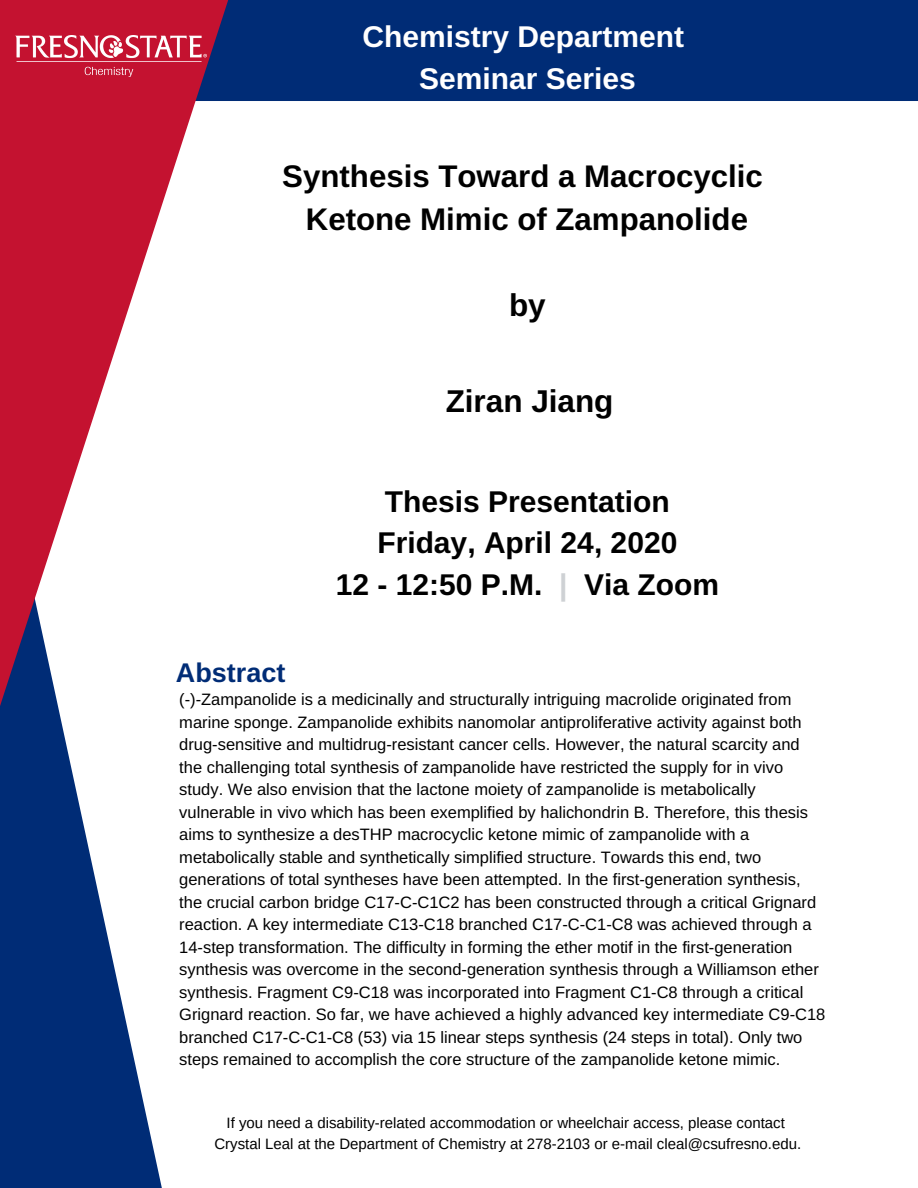
<style>
.page{position:relative;width:918px;height:1188px;background:#fff}
.page>*{position:absolute;margin:0;border:0;box-sizing:border-box;transform-origin:0 0}
.t1{font:700 36px/50.2px "Arimo";color:#fff;text-align:center}
.t2{font:700 31.5px "Arimo";color:#000}
.t3{font:700 31.2px/43.5px "Arimo";color:#000;text-align:center}
.t4{font:700 30px/41.7px "Arimo";color:#000;text-align:center}
.t5{font:700 30px/41.7px "Arimo";color:#fff;text-align:center}
.t6{font:700 27px "Arimo";color:#002c76}
.t7{font:16.5px/22.5px "Arimo";color:#000}
.t8{font:15px/20.2px "Arimo";color:#000;text-align:center}
.s1{color:#ced1d4}
</style>
<div class="page">
<svg style="left:0;top:801px;width:162px;height:387px;fill:#002c76"></svg>
<div style="left:241px;top:0;width:677px;height:101px;background:#002c76"></div>
<svg style="left:0;top:0;width:241px;height:801px"></svg>
<img style="left:16px;top:35px;width:191px;height:42px">
<h1 class="t1" style="left:385px;top:8px;width:387px">Chemistry Department<br>Seminar</h1>
<h3 class="t5" style="left:362px;top:16px;width:323px">Chemistry Department<br>Seminar Series</h3>
<h3 class="t3" style="left:282px;top:154px;width:482px">Synthesis Toward a Macrocyclic<br>Ketone Mimic of Zampanolide</h3>
<h2 class="t2" style="left:509px;top:288px;width:38px">by</h2>
<h2 class="t2" style="left:446px;top:384px;width:169px">Ziran Jiang</h2>
<h3 class="t6" style="left:176px;top:658px;width:111px">Abstract</h3>
<h3 class="t4" style="left:336px;top:480px;width:385px">Thesis Presentation<br>Friday, April 24, 2020<br>12 - 12:50 P.M. <span class="s1">|</span> Via Zoom</h3>
<p class="t7" style="left:179px;top:688px;width:648px">(-)-Zampanolide is a medicinally and structurally intriguing macrolide originated from marine sponge. Zampanolide exhibits nanomolar antiproliferative activity against both drug-sensitive and multidrug-resistant cancer cells. However, the natural scarcity and the challenging total synthesis of zampanolide have restricted the supply for in vivo study. We also envision that the lactone moiety of zampanolide is metabolically vulnerable in vivo which has been exemplified by halichondrin B. Therefore, this thesis aims to synthesize a desTHP macrocyclic ketone mimic of zampanolide with a metabolically stable and synthetically simplified structure. Towards this end, two generations of total syntheses have been attempted. In the first-generation synthesis, the crucial carbon bridge C17-C-C1C2 has been constructed through a critical Grignard reaction. A key intermediate C13-C18 branched C17-C-C1-C8 was achieved through a 14-step transformation. The difficulty in forming the ether motif in the first-generation synthesis was overcome in the second-generation synthesis through a Williamson ether synthesis. Fragment C9-C18 was incorporated into Fragment C1-C8 through a critical Grignard reaction. So far, we have achieved a highly advanced key intermediate C9-C18 branched C17-C-C1-C8 (53) via 15 linear steps synthesis (24 steps in total). Only two steps remained to accomplish the core structure of the zampanolide ketone mimic.</p>
<p class="t8" style="left:214px;top:1113px;width:588px">If you need a disability-related accommodation or wheelchair access, please contact<br>Crystal Leal at the Department of Chemistry at 278-2103 or e-mail cleal@csufresno.edu.</p>
</div>
